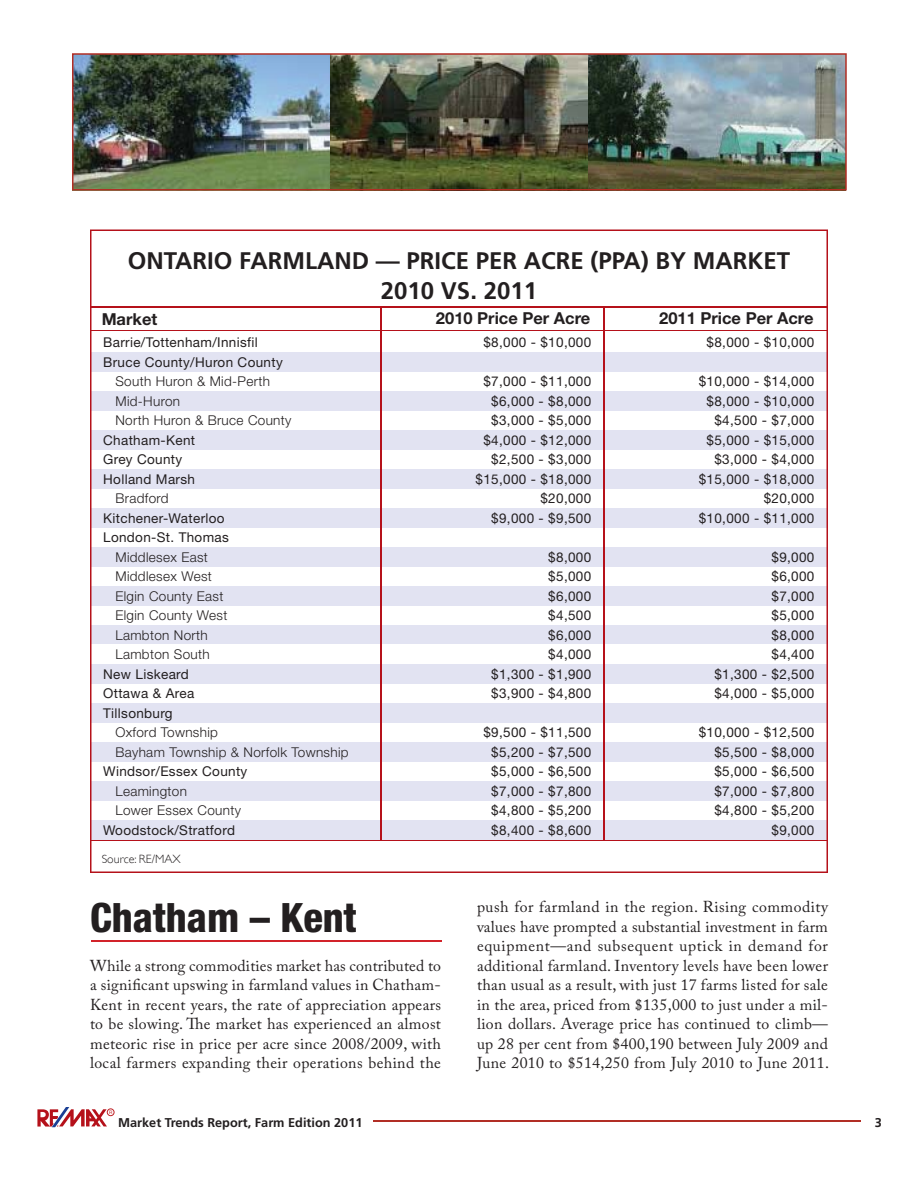
<style>
.page{position:relative;width:918px;height:1188px;background:#fff}
.page>*{position:absolute;margin:0;border:0;box-sizing:border-box;transform-origin:0 0}
.t1{font:800 condensed 40.5px "Helvetica Neue LT Std";color:#231f20}
.t2{font:700 24px/30px "Frutiger LT Std";color:#231f20;text-align:center}
.t3{font:700 16.5px "Helvetica Neue LT Std";color:#231f20}
.t4{font:15.75px/19.5px "Adobe Caslon Pro";letter-spacing:.025em;color:#231f20;text-align:justify}
.t5{font:13.5px/19.5px "Helvetica Neue LT Std";letter-spacing:.025em;color:#231f20;text-align:right}
.t6{font:300 13.5px/19.5px "Helvetica Neue LT Std";letter-spacing:.025em;color:#231f20}
.t7{font:700 12.75px "Frutiger LT Std";color:#231f20}
.t8{font:300 12px "Gill Sans";color:#231f20}
.t9{font:4.8px "Helvetica Neue LT Std";color:#be2025}
</style>
<div class="page">
<svg style="left:37px;top:1107px;width:70px;height:20px"></svg>
<div style="left:107px;top:1109px;width:7px;height:7px;border:1px solid #be2025;border-radius:50%"></div>
<hr style="left:374px;top:1120px;width:487px;height:2px;background:#b12e25">
<svg style="left:90px;top:230px;width:738px;height:643px"></svg>
<hr style="left:90px;top:330px;width:738px;height:1px;background:#b5111a">
<hr style="left:90px;top:840px;width:738px;height:1px;background:#b5111a">
<hr style="left:90px;top:307px;width:738px;height:1px;background:#b5111a">
<hr style="left:380px;top:307px;width:2px;height:533px;background:#b5111a">
<hr style="left:603px;top:307px;width:2px;height:533px;background:#b5111a">
<hr style="left:91px;top:941px;width:351px;height:1px;background:#d2232a">
<img style="left:72px;top:53px;width:775px;height:137px">
<h2 class="t2" style="left:128px;top:246px;width:664px">ONTARIO FARMLAND — PRICE PER ACRE (PPA) BY MARKET<br>2010 VS. 2011</h2>
<p class="t3" style="left:102px;top:313px;width:57px">Market</p>
<p class="t3" style="left:436px;top:313px;width:156px">2010 Price Per Acre</p>
<p class="t3" style="left:659px;top:313px;width:156px">2011 Price Per Acre</p>
<p class="t5" style="left:103px;top:334px;width:181px;text-align:left">Barrie/Tottenham/Innisfil<br>Bruce County/Huron County</p>
<p class="t6" style="left:115px;top:373px;width:177px">South Huron &amp; Mid-Perth<br>Mid-Huron<br>North Huron &amp; Bruce County</p>
<p class="t5" style="left:103px;top:432px;width:94px;text-align:left">Chatham-Kent<br>Grey County<br>Holland Marsh</p>
<p class="t6" style="left:115px;top:490px;width:55px">Bradford</p>
<p class="t5" style="left:103px;top:510px;width:127px;text-align:left">Kitchener-Waterloo<br>London-St. Thomas</p>
<p class="t6" style="left:115px;top:549px;width:113px">Middlesex East<br>Middlesex West<br>Elgin County East<br>Elgin County West<br>Lambton North<br>Lambton South</p>
<p class="t5" style="left:103px;top:666px;width:93px;text-align:left">New Liskeard<br>Ottawa &amp; Area<br>Tillsonburg</p>
<p class="t6" style="left:115px;top:724px;width:235px">Oxford Township<br>Bayham Township &amp; Norfolk Township</p>
<p class="t5" style="left:103px;top:763px;width:146px">Windsor/Essex County</p>
<p class="t6" style="left:115px;top:783px;width:127px">Leamington<br>Lower Essex County</p>
<p class="t5" style="left:103px;top:822px;width:133px">Woodstock/Stratford</p>
<p class="t8" style="left:102px;top:852px;width:81px">Source: RE/MAX</p>
<p class="t5" style="left:483px;top:334px;width:109px">$8,000 - $10,000</p>
<p class="t5" style="left:476px;top:373px;width:117px">$7,000 - $11,000 $6,000 - $8,000 $3,000 - $5,000 $4,000 - $12,000 $2,500 - $3,000 $15,000 - $18,000 $20,000<br>$9,000 - $9,500</p>
<p class="t5" style="left:491px;top:549px;width:102px">$8,000<br>$5,000<br>$6,000<br>$4,500<br>$6,000<br>$4,000<br>$1,300 - $1,900 $3,900 - $4,800</p>
<p class="t5" style="left:483px;top:724px;width:109px;text-align:center">$9,500 - $11,500 $5,200 - $7,500 $5,000 - $6,500 $7,000 - $7,800 $4,800 - $5,200 $8,400 - $8,600</p>
<p class="t5" style="left:707px;top:334px;width:109px">$8,000 - $10,000</p>
<p class="t5" style="left:699px;top:373px;width:117px">$10,000 - $14,000 $8,000 - $10,000 $4,500 - $7,000 $5,000 - $15,000 $3,000 - $4,000 $15,000 - $18,000 $20,000<br>$10,000 - $11,000</p>
<p class="t5" style="left:714px;top:549px;width:102px">$9,000<br>$6,000<br>$7,000<br>$5,000<br>$8,000<br>$4,400<br>$1,300 - $2,500 $4,000 - $5,000</p>
<p class="t5" style="left:699px;top:724px;width:117px">$10,000 - $12,500 $5,500 - $8,000 $5,000 - $6,500 $7,000 - $7,800 $4,800 - $5,200 $9,000</p>
<h1 class="t1" style="left:90px;top:903px;width:268px">Chatham – Kent</h1>
<p class="t4" style="left:90px;top:957px;width:353px">While a strong commodities market has contributed to a significant upswing in farmland values in Chatham-Kent in recent years, the rate of appreciation appears to be slowing. The market has experienced an almost meteoric rise in price per acre since 2008/2009, with local farmers expanding their operations behind the</p>
<p class="t9" style="left:109px;top:1111px;width:5px">R</p>
<p class="t7" style="left:118px;top:1116px;width:246px">Market Trends Report, Farm Edition 2011</p>
<p class="t4" style="left:477px;top:898px;width:354px">push for farmland in the region. Rising commodity values have prompted a substantial investment in farm equipment—and subsequent uptick in demand for additional farmland. Inventory levels have been lower than usual as a result, with just 17 farms listed for sale in the area, priced from $135,000 to just under a mil&shy;lion dollars. Average price has continued to climb— up 28 per cent from $400,190 between July 2009 and June 2010 to $514,250 from July 2010 to June 2011.</p>
<p class="t7" style="left:875px;top:1116px;width:9px">3</p>
</div>
